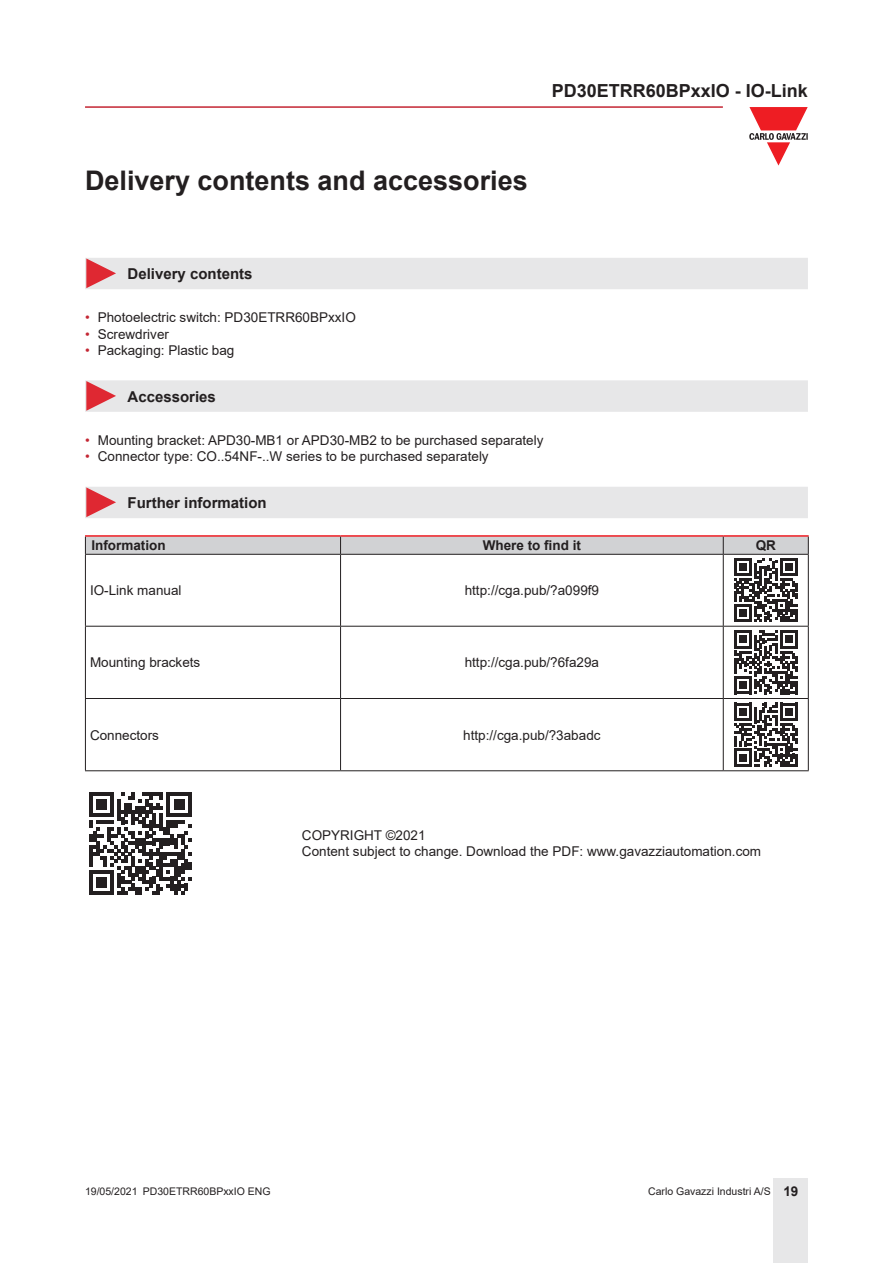
<style>
.page{position:relative;width:893px;height:1263px;background:#fff}
.page>*{position:absolute;margin:0;border:0;box-sizing:border-box;transform-origin:0 0}
.Titolo01{font:700 27px "Arial";color:#231f20}
.t1{font:700 18px "Arial";color:#231f20}
.Titolo03{font:700 15px "Arial";color:#231f20}
.TestoTabellaSx{font:13.5px "Arial";color:#231f20}
.TestoTabellaCen{font:13.5px "Arial";color:#231f20}
.TitoloTabellaCen{font:700 13.5px "Arial";color:#231f20}
.TitoloTabellaSx{font:700 13.5px "Arial";color:#231f20}
.t2{font:10.5px "Arial";color:#231f20}
.s1{color:#c42633}
.s2{font-weight:700;font-size:13.5px}
</style>
<div class="page">
<hr style="left:85px;top:106px;width:638px;height:2px;background:#c42633">
<div style="left:774px;top:1178px;width:34px;height:85px;background:#e7e7e8"></div>
<svg style="left:749px;top:107px;width:59px;height:59px"></svg>
<div style="left:85px;top:258px;width:723px;height:31px;background:#e7e7e8"></div>
<div style="left:85px;top:380px;width:723px;height:32px;background:#e7e7e8"></div>
<div style="left:85px;top:487px;width:723px;height:31px;background:#e7e7e8"></div>
<hr style="left:85px;top:535px;width:256px;height:2px;background:#ee1d23">
<hr style="left:341px;top:535px;width:382px;height:2px;background:#ee1d23">
<hr style="left:723px;top:535px;width:86px;height:2px;background:#ee1d23">
<hr style="left:85px;top:555px;width:1px;height:71px;background:#231f20">
<hr style="left:340px;top:555px;width:1px;height:71px;background:#231f20">
<hr style="left:723px;top:555px;width:1px;height:71px;background:#231f20">
<hr style="left:808px;top:555px;width:1px;height:71px;background:#231f20">
<hr style="left:85px;top:626px;width:256px;height:1px;background:#231f20">
<hr style="left:85px;top:627px;width:1px;height:71px;background:#231f20">
<hr style="left:341px;top:626px;width:382px;height:1px;background:#231f20">
<hr style="left:340px;top:627px;width:1px;height:71px;background:#231f20">
<hr style="left:723px;top:626px;width:86px;height:1px;background:#231f20">
<hr style="left:723px;top:627px;width:1px;height:71px;background:#231f20">
<hr style="left:808px;top:627px;width:1px;height:71px;background:#231f20">
<hr style="left:85px;top:698px;width:256px;height:1px;background:#231f20">
<hr style="left:85px;top:699px;width:1px;height:71px;background:#231f20">
<hr style="left:341px;top:698px;width:382px;height:1px;background:#231f20">
<hr style="left:340px;top:699px;width:1px;height:71px;background:#231f20">
<hr style="left:723px;top:698px;width:86px;height:1px;background:#231f20">
<hr style="left:723px;top:699px;width:1px;height:71px;background:#231f20">
<hr style="left:808px;top:699px;width:1px;height:71px;background:#231f20">
<hr style="left:85px;top:770px;width:256px;height:1px;background:#231f20">
<hr style="left:341px;top:770px;width:382px;height:1px;background:#231f20">
<hr style="left:723px;top:770px;width:86px;height:1px;background:#231f20">
<svg style="left:85px;top:536px;width:724px;height:86px"></svg>
<svg style="left:734px;top:630px;width:64px;height:64px"></svg>
<svg style="left:734px;top:703px;width:64px;height:63px"></svg>
<svg style="left:89px;top:792px;width:102px;height:102px"></svg>
<h2 class="t1" style="left:552px;top:78px;width:258px">PD30ETRR60BPxxIO - IO-Link</h2>
<p class="Titolo01" style="left:85px;top:161px;width:444px">Delivery contents and accessories</p>
<p class="Titolo03" style="left:128px;top:263px;width:127px">Delivery contents</p>
<p class="TestoTabellaSx" style="left:85px;top:308px;width:272px"><span class="s1">•</span> Photoelectric switch: PD30ETRR60BPxxIO</p>
<p class="TestoTabellaSx" style="left:85px;top:325px;width:86px"><span class="s1">•</span> Screwdriver</p>
<p class="TestoTabellaSx" style="left:85px;top:341px;width:151px"><span class="s1">•</span> Packaging: Plastic bag</p>
<p class="Titolo03" style="left:128px;top:386px;width:90px">Accessories</p>
<p class="TestoTabellaSx" style="left:85px;top:431px;width:460px"><span class="s1">•</span> Mounting bracket: APD30-MB1 or APD30-MB2 to be purchased separately</p>
<p class="TestoTabellaSx" style="left:85px;top:447px;width:405px"><span class="s1">•</span> Connector type: CO..54NF-..W series to be purchased separately</p>
<p class="Titolo03" style="left:128px;top:492px;width:141px">Further information</p>
<p class="TitoloTabellaSx" style="left:91px;top:536px;width:76px">Information</p>
<p class="TitoloTabellaCen" style="left:483px;top:536px;width:100px">Where to find it</p>
<p class="TitoloTabellaCen" style="left:756px;top:536px;width:22px">QR</p>
<p class="TestoTabellaSx" style="left:90px;top:581px;width:93px">IO-Link manual</p>
<p class="TestoTabellaCen" style="left:465px;top:581px;width:136px">http://cga.pub/?a099f9</p>
<p class="TestoTabellaSx" style="left:90px;top:653px;width:112px">Mounting brackets</p>
<p class="TestoTabellaCen" style="left:465px;top:653px;width:136px">http://cga.pub/?6fa29a</p>
<p class="TestoTabellaSx" style="left:90px;top:725px;width:71px">Connectors</p>
<p class="TestoTabellaCen" style="left:463px;top:725px;width:139px">http://cga.pub/?3abadc</p>
<p class="TestoTabellaSx" style="left:302px;top:826px;width:125px">COPYRIGHT ©2021</p>
<p class="TestoTabellaSx" style="left:302px;top:842px;width:461px">Content subject to change. Download the PDF: www.gavazziautomation.com</p>
<p class="t2" style="left:85px;top:1183px;width:187px">19/05/2021 PD30ETRR60BPxxIO ENG</p>
<p class="t2" style="left:648px;top:1183px;width:152px">Carlo Gavazzi Industri A/S <span class="s2">19</span></p>
</div>
